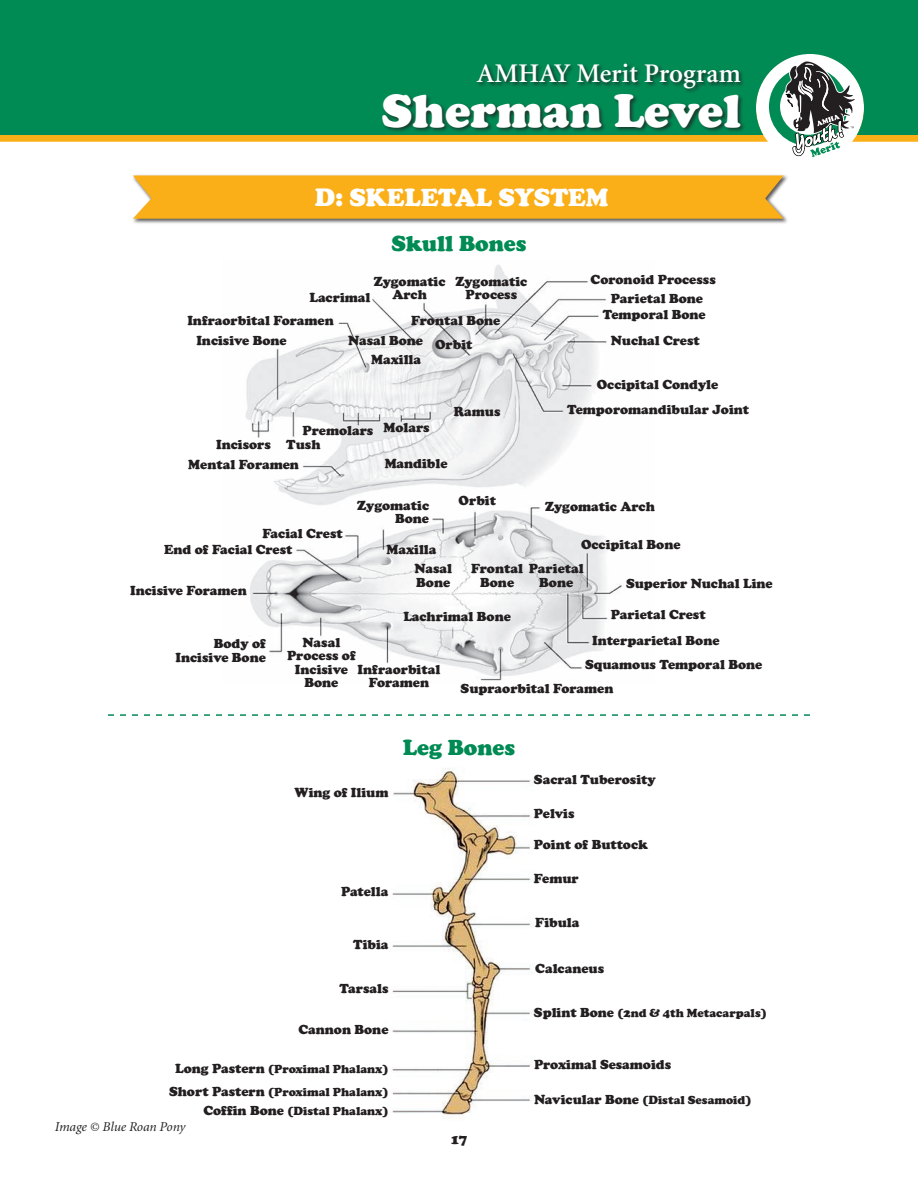
<style>
.page{position:relative;width:918px;height:1188px;background:#fff}
.page>*{position:absolute;margin:0;border:0;box-sizing:border-box;transform-origin:0 0}
.t1{font:900 48px "Cooper";color:#fff}
.t2{font:600 27px "Minion";color:#fff}
.t3{font:900 25.5px "Cooper";color:#fff}
.t4{font:900 22.5px "Cooper";color:#008a54}
.t5{font:900 14.25px "Cooper";color:#231f20}
.t6{font:900 13.5px/13.5px "Cooper";color:#231f20;text-align:right}
.t7{font:italic 13.5px "Minion";color:#231f20}
.t8{font:900 12px "Cooper";color:#231f20}
.s1{font-size:13.5px}
</style>
<div class="page">
<svg style="left:0;top:135px;width:918px;height:7px;fill:#faaf18"></svg>
<div style="left:0;top:0;width:918px;height:135px;background:#008a54"></div>
<svg style="left:769px;top:62px;width:86px;height:95px"></svg>
<div style="left:381px;top:63px;width:365px;height:70px;background:#231f20;opacity:.75"></div>
<img style="left:392px;top:768px;width:142px;height:350px">
<div style="left:132px;top:174px;width:657px;height:50px;background:#231f20;opacity:.75"></div>
<div style="left:133px;top:176px;width:651px;height:43px;background:#faaf18"></div>
<img style="left:246px;top:265px;width:376px;height:416px">
<svg style="left:108px;top:714px;width:702px;height:2px"></svg>
<h2 class="t2" style="left:477px;top:60px;width:265px">AMHAY Merit Program</h2>
<h1 class="t1" style="left:381px;top:83px;width:361px">Sherman Level</h1>
<p class="t3" style="left:315px;top:183px;width:295px">D: SKELETAL SYSTEM</p>
<p class="t4" style="left:391px;top:231px;width:137px">Skull Bones</p>
<p class="t6" style="left:374px;top:274px;width:73px">Zygomatic</p>
<p class="t6" style="left:392px;top:288px;width:36px">Arch</p>
<p class="t6" style="left:456px;top:274px;width:73px">Zygomatic</p>
<p class="t6" style="left:466px;top:288px;width:53px">Process</p>
<p class="t6" style="left:411px;top:314px;width:91px">Frontal Bone</p>
<p class="t6" style="left:435px;top:337px;width:39px">Orbit</p>
<p class="t6" style="left:309px;top:291px;width:63px">Lacrimal</p>
<p class="t6" style="left:187px;top:314px;width:148px">Infraorbital Foramen</p>
<p class="t6" style="left:196px;top:334px;width:92px">Incisive Bone</p>
<p class="t6" style="left:348px;top:334px;width:77px">Nasal Bone</p>
<p class="t6" style="left:371px;top:353px;width:52px">Maxilla</p>
<p class="t6" style="left:303px;top:424px;width:72px">Premolars</p>
<p class="t6" style="left:384px;top:421px;width:48px">Molars</p>
<p class="t6" style="left:216px;top:437px;width:56px">Incisors</p>
<p class="t6" style="left:286px;top:437px;width:36px">Tush</p>
<p class="t6" style="left:454px;top:405px;width:48px">Ramus</p>
<p class="t6" style="left:188px;top:458px;width:112px">Mental Foramen</p>
<p class="t6" style="left:385px;top:457px;width:64px">Mandible</p>
<p class="t6" style="left:357px;top:498px;width:73px">Zygomatic</p>
<p class="t6" style="left:395px;top:512px;width:36px">Bone</p>
<p class="t6" style="left:459px;top:494px;width:39px">Orbit</p>
<p class="t6" style="left:591px;top:273px;width:127px">Coronoid Processs</p>
<p class="t6" style="left:611px;top:292px;width:94px">Parietal Bone</p>
<p class="t6" style="left:603px;top:308px;width:104px">Temporal Bone</p>
<p class="t6" style="left:611px;top:334px;width:90px">Nuchal Crest</p>
<p class="t6" style="left:597px;top:377px;width:123px">Occipital Condyle</p>
<p class="t6" style="left:567px;top:403px;width:183px">Temporomandibular Joint</p>
<p class="t6" style="left:545px;top:500px;width:111px">Zygomatic Arch</p>
<p class="t6" style="left:262px;top:527px;width:82px">Facial Crest</p>
<p class="t6" style="left:164px;top:542px;width:130px">End of Facial Crest</p>
<p class="t6" style="left:387px;top:543px;width:52px">Maxilla</p>
<p class="t6" style="left:414px;top:562px;width:39px">Nasal</p>
<p class="t6" style="left:416px;top:576px;width:36px">Bone</p>
<p class="t6" style="left:539px;top:576px;width:36px">Bone</p>
<p class="t6" style="left:403px;top:610px;width:109px">Lachrimal Bone</p>
<p class="t6" style="left:581px;top:537px;width:101px">Occipital Bone</p>
<p class="t6" style="left:471px;top:562px;width:114px">Frontal Parietal</p>
<p class="t6" style="left:480px;top:576px;width:36px">Bone</p>
<p class="t6" style="left:626px;top:576px;width:148px">Superior Nuchal Line</p>
<p class="t6" style="left:611px;top:608px;width:96px">Parietal Crest</p>
<p class="t6" style="left:592px;top:634px;width:129px">Interparietal Bone</p>
<p class="t6" style="left:585px;top:658px;width:179px">Squamous Temporal Bone</p>
<p class="t6" style="left:130px;top:584px;width:118px">Incisive Foramen</p>
<p class="t6" style="left:287px;top:636px;width:70px;text-align:center">Nasal<br>Process of<br>Incisive<br>Bone</p>
<p class="t6" style="left:176px;top:637px;width:92px">Body of<br>Incisive Bone</p>
<p class="t6" style="left:358px;top:663px;width:84px">Infraorbital</p>
<p class="t6" style="left:369px;top:676px;width:62px">Foramen</p>
<p class="t6" style="left:461px;top:681px;width:154px">Supraorbital Foramen</p>
<p class="t6" style="left:295px;top:785px;width:95px">Wing of Ilium</p>
<p class="t4" style="left:403px;top:735px;width:114px">Leg Bones</p>
<p class="t6" style="left:341px;top:885px;width:49px">Patella</p>
<p class="t6" style="left:353px;top:938px;width:37px">Tibia</p>
<p class="t6" style="left:340px;top:982px;width:50px">Tarsals</p>
<p class="t6" style="left:298px;top:1023px;width:92px">Cannon Bone</p>
<p class="t8" style="left:175px;top:1062px;width:215px"><span class="s1">Long Pastern</span> (Proximal Phalanx)</p>
<p class="t8" style="left:203px;top:1104px;width:187px"><span class="s1">Coffin Bone</span> (Distal Phalanx)</p>
<p class="t8" style="left:169px;top:1085px;width:221px"><span class="s1">Short Pastern</span> (Proximal Phalanx)</p>
<p class="t7" style="left:55px;top:1120px;width:132px">Image © Blue Roan Pony</p>
<p class="t5" style="left:451px;top:1130px;width:18px">17</p>
<p class="t6" style="left:534px;top:773px;width:123px">Sacral Tuberosity</p>
<p class="t6" style="left:534px;top:807px;width:42px">Pelvis</p>
<p class="t6" style="left:534px;top:838px;width:116px">Point of Buttock</p>
<p class="t6" style="left:534px;top:872px;width:46px">Femur</p>
<p class="t6" style="left:535px;top:916px;width:46px">Fibula</p>
<p class="t6" style="left:535px;top:962px;width:70px">Calcaneus</p>
<p class="t8" style="left:534px;top:1006px;width:234px"><span class="s1">Splint Bone</span> (2nd &amp; 4th Metacarpals)</p>
<p class="t6" style="left:534px;top:1058px;width:139px">Proximal Sesamoids</p>
<p class="t8" style="left:534px;top:1093px;width:219px"><span class="s1">Navicular Bone</span> (Distal Sesamoid)</p>
</div>
